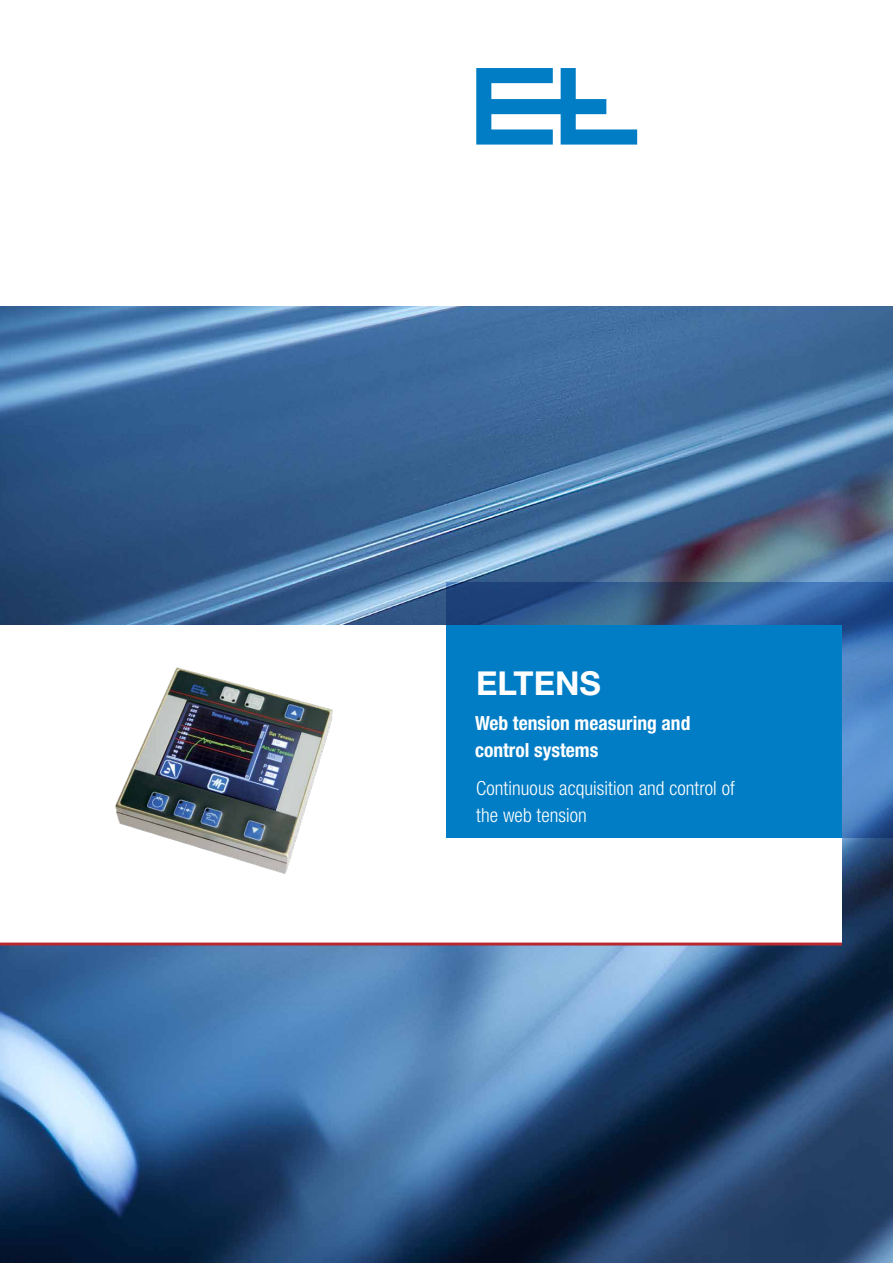
<style>
.page{position:relative;width:893px;height:1263px;background:#fff}
.page>*{position:absolute;margin:0;border:0;box-sizing:border-box;transform-origin:0 0}
.t1{font:700 33px "Helvetica Neue LT Pro";color:#fff}
.t2{font:300 condensed 19.5px/27px "Helvetica Neue";letter-spacing:.005em;color:#fff}
.t3{font:700 condensed 19.5px/27px "Helvetica Neue";color:#fff}
</style>
<div class="page">
<img style="left:0;top:306px;width:893px;height:957px">
<div style="left:0;top:625px;width:842px;height:319px;background:#fff"></div>
<svg style="left:446px;top:583px;width:447px;height:255px;background:#3a67a0"></svg>
<div style="left:446px;top:625px;width:396px;height:213px;background:#007dc5"></div>
<hr style="left:0;top:942px;width:842px;height:3px;background:#b8292f">
<img style="left:115px;top:667px;width:218px;height:207px">
<svg style="left:476px;top:68px;width:161px;height:77px"></svg>
<h1 class="t1" style="left:476px;top:663px;width:126px">ELTENS</h1>
<p class="t3" style="left:475px;top:709px;width:217px">Web tension measuring and control systems</p>
<p class="t2" style="left:476px;top:774px;width:260px">Continuous acquisition and control of the web tension</p>
</div>
